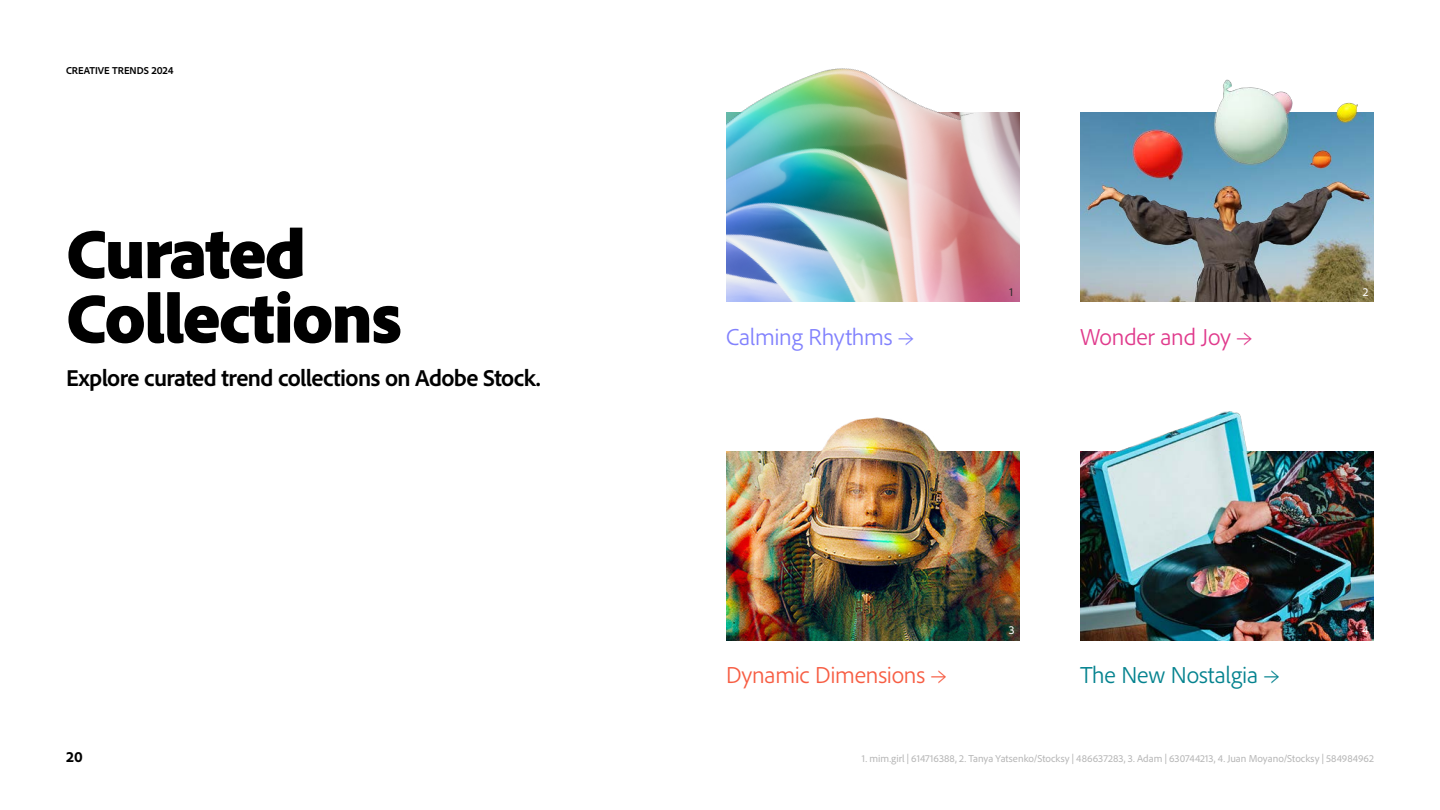
<style>
.page{position:relative;width:1440px;height:810px;background:#fff}
.page>*{position:absolute;margin:0;border:0;box-sizing:border-box;transform-origin:0 0}
.t1{font:900 72px/64.5px "Adobe Clean";letter-spacing:-.03em;color:#000}
.t2{font:700 24px "Adobe Clean";letter-spacing:-.025em;color:#000}
.t3{font:300 24px "Adobe Clean";letter-spacing:-.015em;color:#f75d43}
.t4{font:300 24px "Adobe Clean";letter-spacing:-.005em;color:#05838f}
.t5{font:300 24px "Adobe Clean";letter-spacing:-.015em;color:#8181fd}
.t6{font:300 24px "Adobe Clean";letter-spacing:-.01em;color:#e03a8c}
.t7{font:800 15px "Adobe Clean";color:#000}
.t8{font:12px "Adobe Clean";color:#fff}
.t9{font:12px "Adobe Clean";color:#2d2d2c}
.t10{font:10.5px "Adobe Clean";color:#b6b6b6}
.t11{font:700 10.5px "Adobe Clean";color:#000}
</style>
<div class="page">
<img style="left:726px;top:68px;width:294px;height:233px">
<img style="left:1119px;top:411px;width:129px;height:40px">
<img style="left:1080px;top:79px;width:294px;height:222px">
<img style="left:821px;top:417px;width:118px;height:34px">
<img style="left:726px;top:451px;width:294px;height:189px">
<img style="left:1080px;top:451px;width:294px;height:189px">
<p class="t11" style="left:66px;top:63px;width:109px">CREATIVE TRENDS 2024</p>
<h1 class="t1" style="left:66px;top:219px;width:338px">Curated<br>Collections</h1>
<h2 class="t2" style="left:66px;top:362px;width:476px">Explore curated trend collections on Adobe Stock.</h2>
<p class="t9" style="left:1010px;top:284px;width:5px">1</p>
<p class="t8" style="left:1363px;top:284px;width:7px">2</p>
<h2 class="t5" style="left:726px;top:321px;width:190px">Calming Rhythms →</h2>
<h2 class="t6" style="left:1080px;top:321px;width:174px">Wonder and Joy →</h2>
<p class="t8" style="left:1009px;top:623px;width:7px">3</p>
<p class="t8" style="left:1363px;top:623px;width:8px">4</p>
<h2 class="t3" style="left:726px;top:660px;width:222px">Dynamic Dimensions →</h2>
<h2 class="t4" style="left:1080px;top:660px;width:201px">The New Nostalgia →</h2>
<h3 class="t7" style="left:66px;top:747px;width:18px">20</h3>
<p class="t10" style="left:862px;top:752px;width:514px">1. mim.girl | 614716388, 2. Tanya Yatsenko/Stocksy | 486637283, 3. Adam | 630744213, 4. Juan Moyano/Stocksy | 584984962</p>
</div>
